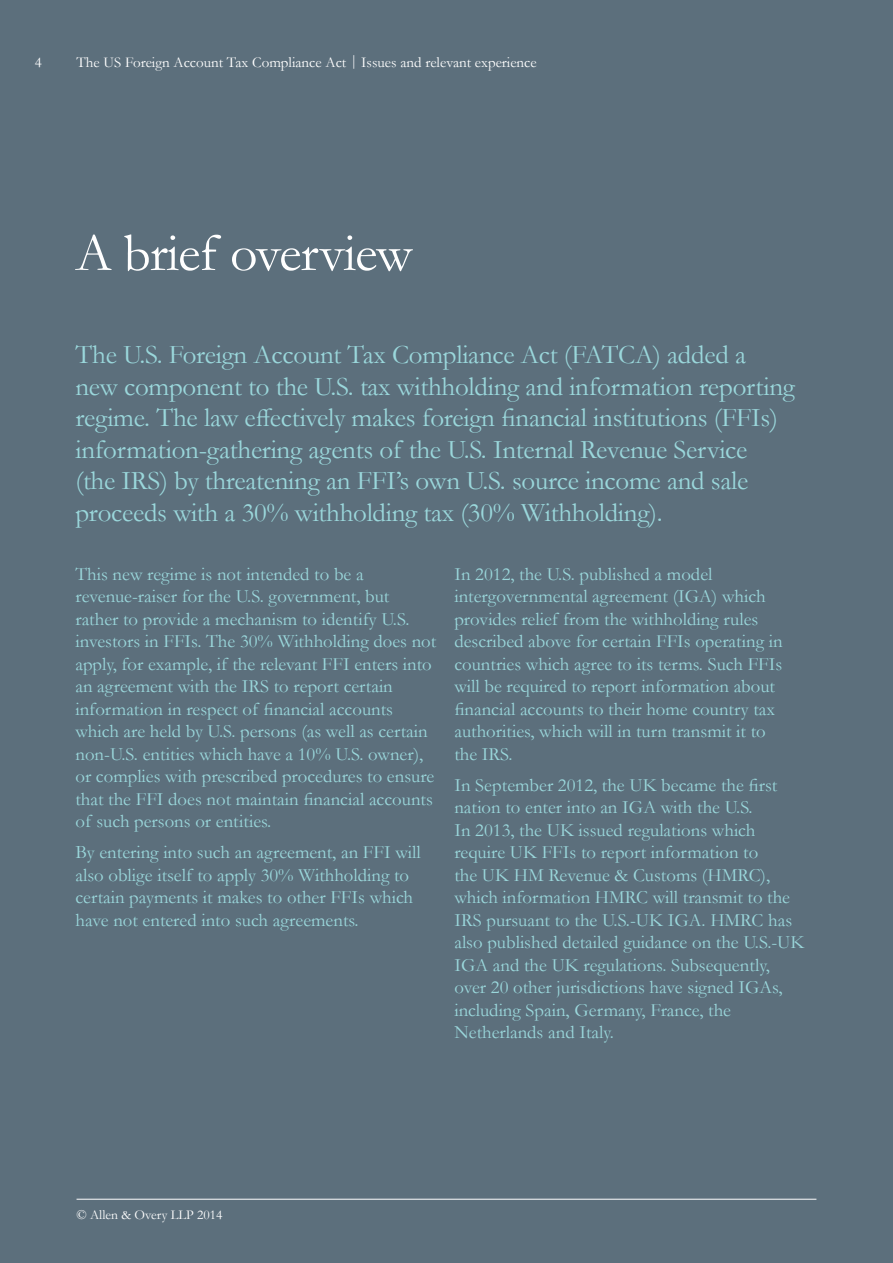
<style>
.page{position:relative;width:893px;height:1263px;background:#5c6f7c}
.page>*{position:absolute;margin:0;border:0;box-sizing:border-box;transform-origin:0 0}
.t1{font:54px "Garamond AO";letter-spacing:-.02em;color:#fff}
.t2{font:27px/31.5px "Garamond AO";letter-spacing:-.01em;color:#9ad7db}
.t3{font:18.75px/22.5px "Garamond AO";color:#9ad7db}
.t4{font:15px "Garamond AO";color:#fff}
.t5{font:13.5px "Garamond AO";color:#fff}
</style>
<div class="page">
<hr style="left:77px;top:1199px;width:739px;height:1px;background:#fff">
<p class="t4" style="left:35px;top:52px;width:9px">4</p>
<p class="t4" style="left:77px;top:52px;width:462px">The US Foreign Account Tax Compliance Act | Issues and relevant experience</p>
<h1 class="t1" style="left:75px;top:217px;width:338px">A brief overview</h1>
<p class="t2" style="left:75px;top:338px;width:721px">The U.S. Foreign Account Tax Compliance Act (FATCA) added a new component to the U.S. tax withholding and information reporting regime. The law effectively makes foreign financial institutions (FFIs) information-gathering agents of the U.S. Internal Revenue Service<br>(the IRS) by threatening an FFI’s own U.S. source income and sale proceeds with a 30% withholding tax (30% Withholding).</p>
<p class="t3" style="left:75px;top:562px;width:362px">This new regime is not intended to be a revenue-raiser for the U.S. government, but rather to provide a mechanism to identify U.S. investors in FFIs. The 30% Withholding does not apply, for example, if the relevant FFI enters into an agreement with the IRS to report certain information in respect of financial accounts which are held by U.S. persons (as well as certain non-U.S. entities which have a 10% U.S. owner), or complies with prescribed procedures to ensure that the FFI does not maintain financial accounts of such persons or entities.</p>
<p class="t3" style="left:75px;top:840px;width:347px">By entering into such an agreement, an FFI will also oblige itself to apply 30% Withholding to certain payments it makes to other FFIs which have not entered into such agreements.</p>
<p class="t3" style="left:454px;top:562px;width:330px">In 2012, the U.S. published a model intergovernmental agreement (IGA) which provides relief from the withholding rules described above for certain FFIs operating in countries which agree to its terms. Such FFIs will be required to report information about financial accounts to their home country tax authorities, which will in turn transmit it to the IRS.</p>
<p class="t3" style="left:454px;top:773px;width:352px">In September 2012, the UK became the first nation to enter into an IGA with the U.S.<br>In 2013, the UK issued regulations which require UK FFIs to report information to<br>the UK HM Revenue &amp; Customs (HMRC), which information HMRC will transmit to the IRS pursuant to the U.S.-UK IGA. HMRC has also published detailed guidance on the U.S.-UK IGA and the UK regulations. Subsequently, over 20 other jurisdictions have signed IGAs, including Spain, Germany, France, the Netherlands and Italy.</p>
<p class="t5" style="left:77px;top:1205px;width:147px">© Allen &amp; Overy LLP 2014</p>
</div>
